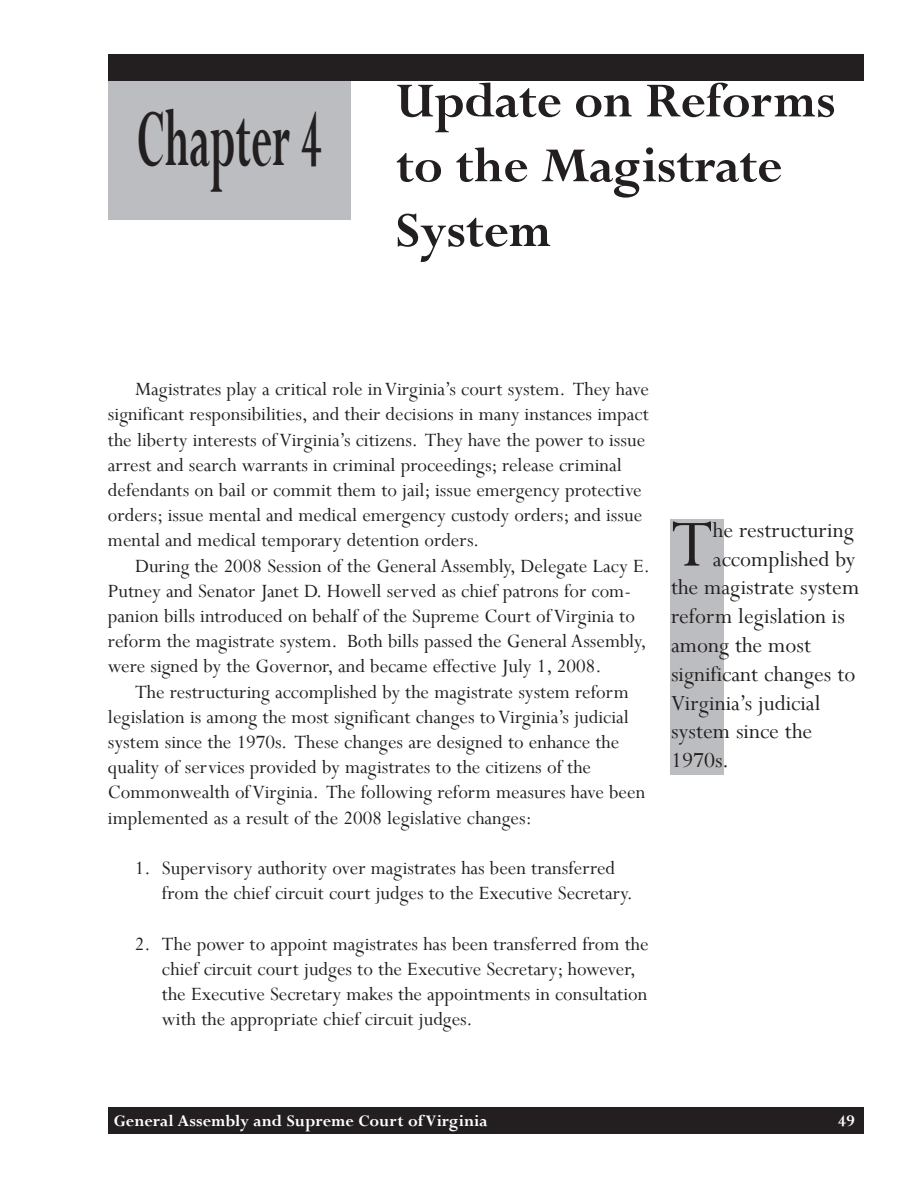
<style>
.page{position:relative;width:918px;height:1188px;background:#fff}
.page>*{position:absolute;margin:0;border:0;box-sizing:border-box;transform-origin:0 0}
.t1{font:700 90px "Perpetua";color:#231f20;scale:.5 1}
.t2{font:74.25px "Perpetua";color:#231f20}
.t3{font:700 54px/64.8px "Perpetua";letter-spacing:-.01em;color:#231f20}
.t4{font:24px "Perpetua";color:#231f20}
.t5{font:21px/25.2px "Perpetua";color:#231f20}
.t6{font:700 18px "Perpetua";color:#fff}
</style>
<div class="page">
<div style="left:670px;top:520px;width:54px;height:255px;background:#bcbdc0"></div>
<div style="left:108px;top:54px;width:756px;height:27px;background:#231f20"></div>
<div style="left:108px;top:1107px;width:756px;height:27px;background:#231f20"></div>
<div style="left:108px;top:81px;width:243px;height:139px;background:#bcbdc0"></div>
<h1 class="t1" style="left:137px;top:82px;width:372px">Chapter 4</h1>
<h3 class="t3" style="left:396px;top:68px;width:442px">Update on Reforms to the Magistrate<br>System</h3>
<p class="t5" style="left:108px;top:376px;width:543px;text-indent:27px">Magistrates play a critical role in Virginia’s court system. They have significant responsibilities, and their decisions in many instances impact the liberty interests of Virginia’s citizens. They have the power to issue arrest and search warrants in criminal proceedings; release criminal defendants on bail or commit them to jail; issue emergency protective orders; issue mental and medical emergency custody orders; and issue mental and medical temporary detention orders.</p>
<p class="t5" style="left:108px;top:553px;width:543px;text-indent:27px">During the 2008 Session of the General Assembly, Delegate Lacy E.<br>Putney and Senator Janet D. Howell served as chief patrons for com&shy;panion bills introduced on behalf of the Supreme Court of Virginia to reform the magistrate system. Both bills passed the General Assembly, were signed by the Governor, and became effective July 1, 2008.</p>
<p class="t5" style="left:108px;top:679px;width:539px;text-indent:27px">The restructuring accomplished by the magistrate system reform legislation is among the most significant changes to Virginia’s judicial system since the 1970s. These changes are designed to enhance the quality of services provided by magistrates to the citizens of the Commonwealth of Virginia. The following reform measures have been implemented as a result of the 2008 legislative changes:</p>
<p class="t5" style="left:162px;top:855px;width:472px;text-indent:-27px">1. Supervisory authority over magistrates has been transferred from the chief circuit court judges to the Executive Secretary.</p>
<p class="t5" style="left:162px;top:931px;width:488px;text-indent:-27px">2. The power to appoint magistrates has been transferred from the chief circuit court judges to the Executive Secretary; however, the Executive Secretary makes the appointments in consultation with the appropriate chief circuit judges.</p>
<h2 class="t2" style="left:671px;top:498px;width:43px">T</h2>
<p class="t4" style="left:713px;top:515px;width:142px">he restructuring</p>
<p class="t4" style="left:713px;top:544px;width:144px">accomplished by</p>
<p class="t4" style="left:671px;top:572px;width:190px">the magistrate system</p>
<p class="t4" style="left:671px;top:601px;width:175px">reform legislation is</p>
<p class="t4" style="left:671px;top:630px;width:141px">among the most</p>
<p class="t4" style="left:671px;top:659px;width:186px">significant changes to</p>
<p class="t4" style="left:671px;top:688px;width:151px">Virginia’s judicial</p>
<p class="t4" style="left:671px;top:716px;width:143px">system since the</p>
<p class="t4" style="left:671px;top:745px;width:60px">1970s.</p>
<p class="t6" style="left:114px;top:1110px;width:375px">General Assembly and Supreme Court of Virginia</p>
<p class="t6" style="left:838px;top:1110px;width:18px">49</p>
</div>
